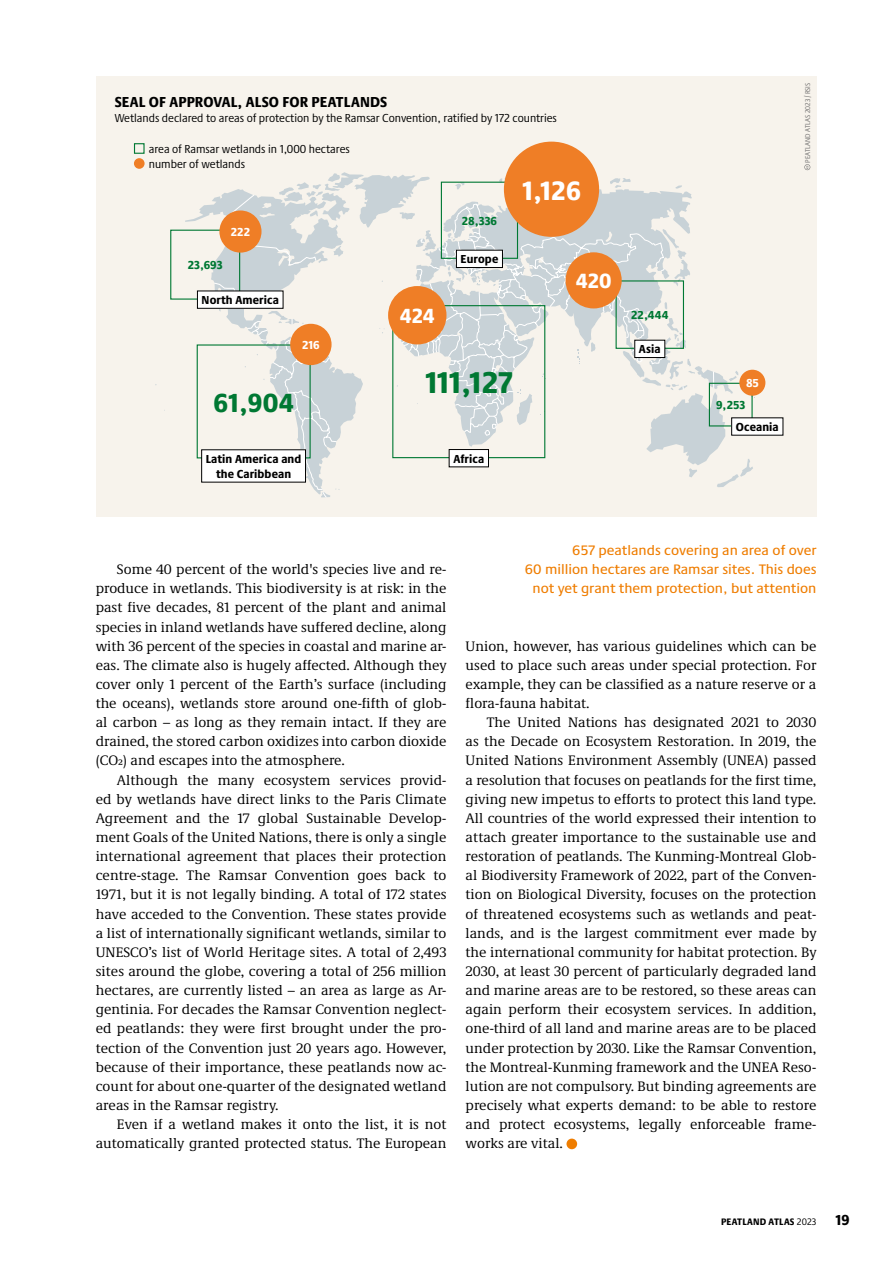
<style>
.page{position:relative;width:893px;height:1263px;background:#fff}
.page>*{position:absolute;margin:0;border:0;box-sizing:border-box;transform-origin:0 0}
.A23_Grafik_Text_Begriffe_Zahlen{font:800 condensed 31.2px "Praxis Next";color:#007833}
.A23_Grafik_Text_Begriffe_Zahlen-2{font:800 condensed 27.6px "Praxis Next";color:#fff}
.A23_Grafik_Text_Begriffe_Zahlen-3{font:800 condensed 27.15px "Praxis Next";color:#007833}
.A23_Grafik_Text_Begriffe_Zahlen-4{font:800 condensed 21.3px "Praxis Next";color:#fff}
.A23_Grafik_Ueberschrift{font:800 condensed 15px "Praxis Next";letter-spacing:.01em;color:#000}
.A23_Fließtext_EN{font:14.25px/19.2px "Demos Next Pro";color:#000;text-align:justify}
.A23_Beitext_EN{font:500 14.25px "Praxis Next";color:#ef7d00}
.A23_Grafik_Text_EN{font:condensed 12px "Praxis Next";color:#000}
.A23_Grafik_Text_Begriffe_Zahlen-5{font:800 condensed 12px "Praxis Next";letter-spacing:.01em;color:#000}
.A23_Grafik_Text_Begriffe_Zahlen-6{font:800 condensed 12px "Praxis Next";letter-spacing:.01em;color:#007833}
.A23_Grafik_Text_Begriffe_Zahlen-7{font:800 condensed 12px "Praxis Next";color:#fff}
.t1{font:800 condensed 9.75px "Praxis Next";letter-spacing:.02em;color:#000}
.A23_Grafik_Credit{font:condensed 7.2px "Praxis Next";color:#706f6f}
.s1{font-weight:400}
</style>
<div class="page">
<div style="left:566px;top:1138px;width:11px;height:11px;background:#ef7d00;border-radius:50%"></div>
<div style="left:96px;top:77px;width:720px;height:440px;background:#f7f3ec"></div>
<svg style="left:185px;top:172px;width:572px;height:325px"></svg>
<svg style="left:804px;top:164px;width:6px;height:6px"></svg>
<div style="left:134px;top:143px;width:11px;height:11px;border:1px solid #007833"></div>
<div style="left:134px;top:158px;width:11px;height:11px;background:#ef7e26;border-radius:50%"></div>
<div style="left:392px;top:305px;width:153px;height:153px;border:1px solid #007833"></div>
<div style="left:441px;top:182px;width:77px;height:77px;border:1px solid #007833"></div>
<div style="left:170px;top:230px;width:70px;height:70px;border:1px solid #007833"></div>
<div style="left:709px;top:383px;width:44px;height:43px;border:1px solid #007833"></div>
<div style="left:197px;top:344px;width:114px;height:114px;border:1px solid #007833"></div>
<div style="left:449px;top:449px;width:39px;height:18px;background:#fff"></div>
<div style="left:449px;top:449px;width:40px;height:18px;border:1px solid #000"></div>
<div style="left:456px;top:250px;width:46px;height:17px;background:#fff"></div>
<div style="left:456px;top:250px;width:47px;height:18px;border:1px solid #000"></div>
<div style="left:197px;top:291px;width:86px;height:17px;background:#fff"></div>
<div style="left:197px;top:291px;width:86px;height:18px;border:1px solid #000"></div>
<div style="left:732px;top:418px;width:51px;height:17px;background:#fff"></div>
<div style="left:202px;top:450px;width:104px;height:32px;background:#fff"></div>
<div style="left:388px;top:286px;width:58px;height:58px;background:#ef7e26;border-radius:29px"></div>
<div style="left:504px;top:142px;width:95px;height:95px;background:#ef7e26;border-radius:48px"></div>
<div style="left:290px;top:324px;width:42px;height:41px;background:#ef7e26;border-radius:21px"></div>
<div style="left:219px;top:210px;width:42px;height:43px;background:#ef7e26;border-radius:21px"></div>
<div style="left:739px;top:370px;width:26px;height:26px;background:#ef7e26;border-radius:13px"></div>
<div style="left:616px;top:280px;width:68px;height:69px;border:1px solid #007833"></div>
<div style="left:635px;top:340px;width:30px;height:17px;background:#fff"></div>
<div style="left:634px;top:340px;width:31px;height:18px;border:1px solid #000"></div>
<div style="left:566px;top:252px;width:56px;height:56px;background:#ef7e26;border-radius:28px"></div>
<p class="A23_Grafik_Ueberschrift" style="left:115px;top:90px;width:274px">SEAL OF APPROVAL, ALSO FOR PEATLANDS</p>
<p class="A23_Grafik_Text_EN" style="left:115px;top:109px;width:444px">Wetlands declared to areas of protection by the Ramsar Convention, ratified by 172 countries</p>
<p class="A23_Grafik_Text_EN" style="left:149px;top:140px;width:202px">area of Ramsar wetlands in 1,000 hectares</p>
<p class="A23_Grafik_Text_EN" style="left:149px;top:155px;width:98px">number of wetlands</p>
<p class="A23_Grafik_Text_Begriffe_Zahlen-7" style="left:231px;top:222px;width:21px">222</p>
<p class="A23_Grafik_Text_Begriffe_Zahlen-6" style="left:188px;top:255px;width:36px">23,693</p>
<p class="A23_Grafik_Text_Begriffe_Zahlen-5" style="left:202px;top:290px;width:79px">North America</p>
<p class="A23_Grafik_Text_Begriffe_Zahlen-7" style="left:302px;top:335px;width:19px">216</p>
<p class="A23_Grafik_Text_Begriffe_Zahlen-4" style="left:400px;top:299px;width:36px">424</p>
<p class="A23_Grafik_Text_Begriffe_Zahlen-6" style="left:462px;top:211px;width:37px">28,336</p>
<p class="A23_Grafik_Text_Begriffe_Zahlen-5" style="left:461px;top:250px;width:39px">Europe</p>
<p class="A23_Grafik_Text_Begriffe_Zahlen-2" style="left:522px;top:168px;width:60px">1,126</p>
<p class="A23_Grafik_Text_Begriffe_Zahlen-4" style="left:576px;top:264px;width:37px">420</p>
<p class="A23_Grafik_Text_Begriffe_Zahlen-6" style="left:631px;top:305px;width:39px">22,444</p>
<p class="A23_Grafik_Text_Begriffe_Zahlen-5" style="left:639px;top:340px;width:23px">Asia</p>
<p class="A23_Grafik_Text_Begriffe_Zahlen" style="left:425px;top:357px;width:89px">111,127</p>
<p class="A23_Grafik_Text_Begriffe_Zahlen-7" style="left:746px;top:373px;width:14px">85</p>
<p class="A23_Grafik_Text_Begriffe_Zahlen-3" style="left:213px;top:380px;width:82px">61,904</p>
<p class="A23_Grafik_Text_Begriffe_Zahlen-6" style="left:716px;top:395px;width:31px">9,253</p>
<p class="A23_Grafik_Text_Begriffe_Zahlen-5" style="left:453px;top:449px;width:32px">Africa</p>
<p class="A23_Grafik_Text_Begriffe_Zahlen-5" style="left:736px;top:417px;width:44px">Oceania</p>
<p class="A23_Grafik_Text_Begriffe_Zahlen-5" style="left:206px;top:449px;width:97px">Latin America and</p>
<p class="A23_Grafik_Text_Begriffe_Zahlen-5" style="left:216px;top:464px;width:77px">the Caribbean</p>
<p class="A23_Grafik_Credit" style="left:802px;top:163px;width:81px;rotate:-90deg">PEATLAND ATLAS 2023 /RSIS</p>
<p class="A23_Fließtext_EN" style="left:96px;top:559px;width:352px;text-indent:21px">Some 40 percent of the world's species live and re&shy;produce in wetlands. This biodiversity is at risk: in the past five decades, 81 percent of the plant and animal species in inland wetlands have suffered decline, along with 36 percent of the species in coastal and marine ar&shy;eas. The climate also is hugely affected. Although they cover only 1 percent of the Earth’s surface (including the oceans), wetlands store around one-fifth of glob&shy;al carbon – as long as they remain intact. If they are drained, the stored carbon oxidizes into carbon dioxide (CO2) and escapes into the atmosphere.</p>
<p class="A23_Fließtext_EN" style="left:96px;top:769px;width:352px;text-indent:21px">Although the many ecosystem services provid&shy;ed by wetlands have direct links to the Paris Climate Agreement and the 17 global Sustainable Develop&shy;ment Goals of the United Nations, there is only a single international agreement that places their protection centre-stage. The Ramsar Convention goes back to 1971, but it is not legally binding. A total of 172 states have acceded to the Convention. These states provide a list of internationally significant wetlands, similar to UNESCO’s list of World Heritage sites. A total of 2,493 sites around the globe, covering a total of 256 million hectares, are currently listed – an area as large as Ar&shy;gentinia. For decades the Ramsar Convention neglect&shy;ed peatlands: they were first brought under the pro&shy;tection of the Convention just 20 years ago. However, because of their importance, these peatlands now ac&shy;count for about one-quarter of the designated wetland areas in the Ramsar registry.</p>
<p class="A23_Fließtext_EN" style="left:96px;top:1114px;width:352px;text-align:right">Even if a wetland makes it onto the list, it is not automatically granted protected status. The European</p>
<p class="A23_Beitext_EN" style="left:572px;top:539px;width:246px">657 peatlands covering an area of over</p>
<p class="A23_Beitext_EN" style="left:525px;top:558px;width:293px">60 million hectares are Ramsar sites. This does</p>
<p class="A23_Beitext_EN" style="left:533px;top:578px;width:285px">not yet grant them protection, but attention</p>
<p class="A23_Fließtext_EN" style="left:466px;top:636px;width:352px">Union, however, has various guidelines which can be used to place such areas under special protection. For example, they can be classified as a nature reserve or a flora-fauna habitat.</p>
<p class="A23_Fließtext_EN" style="left:466px;top:712px;width:352px;text-indent:21px">The United Nations has designated 2021 to 2030 as the Decade on Ecosystem Restoration. In 2019, the United Nations Environment Assembly (UNEA) passed a resolution that focuses on peatlands for the first time, giving new impetus to efforts to protect this land type.<br>All countries of the world expressed their intention to attach greater importance to the sustainable use and restoration of peatlands. The Kunming-Montreal Glob&shy;al Biodiversity Framework of 2022, part of the Conven&shy;tion on Biological Diversity, focuses on the protection of threatened ecosystems such as wetlands and peat&shy;lands, and is the largest commitment ever made by the international community for habitat protection. By 2030, at least 30 percent of particularly degraded land and marine areas are to be restored, so these areas can again perform their ecosystem services. In addition, one-third of all land and marine areas are to be placed under protection by 2030. Like the Ramsar Convention, the Montreal-Kunming framework and the UNEA Reso&shy;lution are not compulsory. But binding agreements are precisely what experts demand: to be able to restore and protect ecosystems, legally enforceable frame&shy;works are vital.</p>
<p class="t1" style="left:721px;top:1213px;width:97px">PEATLAND ATLAS <span class="s1">2023</span></p>
<p class="A23_Grafik_Ueberschrift" style="left:836px;top:1207px;width:16px">19</p>
</div>
